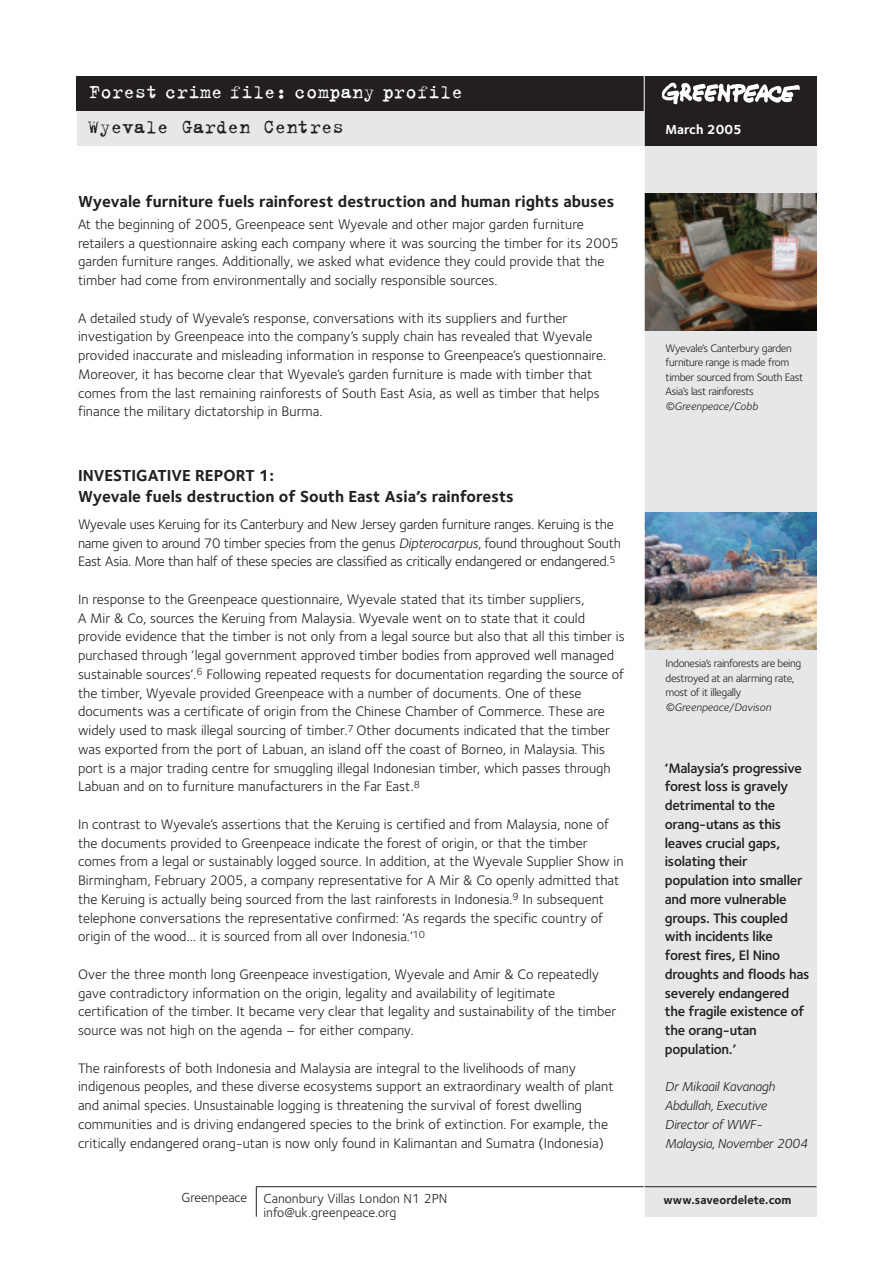
<style>
.page{position:relative;width:893px;height:1263px;background:#fff}
.page>*{position:absolute;margin:0;border:0;box-sizing:border-box;transform-origin:0 0}
.t1{font:21px "Trixie";color:#fff}
.t2{font:21px "Trixie";color:#231f20}
.t3{font:700 16.5px/21px "Foundry Sterling";color:#231f20}
.t4{font:14.25px/18.8px "Foundry Sterling";color:#231f20}
.t5{font:600 14.25px/18.8px "Foundry Sterling";letter-spacing:-.02em;color:#231f20}
.t6{font:14.25px/18.8px "Foundry Sterling";letter-spacing:-.02em;color:#231f20}
.t7{font:italic 13.5px/18.8px "Foundry Sterling";letter-spacing:-.02em;color:#231f20}
.t8{font:13.5px/14px "Foundry Sterling";color:#231f20}
.t9{font:700 13.5px "Foundry Sterling";color:#fff}
.t10{font:700 12px "Foundry Sterling";color:#231f20}
.t11{font:11.25px/14.5px "Foundry Sterling";letter-spacing:-.03em;color:#231f20}
.t12{font:italic 11.25px "Foundry Sterling";color:#231f20}
.s1{font-style:italic}
</style>
<div class="page">
<div style="left:644px;top:134px;width:172px;height:1082px;background:#e6e7e9"></div>
<div style="left:77px;top:77px;width:571px;height:34px;background:#231f20"></div>
<div style="left:77px;top:111px;width:739px;height:35px;background:#e6e7e9"></div>
<div style="left:644px;top:77px;width:172px;height:69px;background:#231f20"></div>
<svg style="left:662px;top:82px;width:138px;height:22px"></svg>
<hr style="left:256px;top:1186px;width:560px;height:1px;background:#231f20">
<hr style="left:256px;top:1187px;width:1px;height:30px;background:#231f20">
<img style="left:645px;top:512px;width:171px;height:137px">
<img style="left:645px;top:194px;width:171px;height:137px">
<hr style="left:644px;top:68px;width:1px;height:1165px;background:#fff">
<h1 class="t1" style="left:89px;top:79px;width:376px">Forest crime file: company profile</h1>
<h1 class="t2" style="left:88px;top:114px;width:258px">Wyevale Garden Centres</h1>
<p class="t3" style="left:78px;top:193px;width:538px">Wyevale furniture fuels rainforest destruction and human rights abuses</p>
<p class="t4" style="left:78px;top:216px;width:542px">At the beginning of 2005, Greenpeace sent Wyevale and other major garden furniture retailers a questionnaire asking each company where it was sourcing the timber for its 2005 garden furniture ranges. Additionally, we asked what evidence they could provide that the timber had come from environmentally and socially responsible sources.</p>
<p class="t4" style="left:78px;top:310px;width:530px">A detailed study of Wyevale’s response, conversations with its suppliers and further investigation by Greenpeace into the company’s supply chain has revealed that Wyevale provided inaccurate and misleading information in response to Greenpeace’s questionnaire.<br>Moreover, it has become clear that Wyevale’s garden furniture is made with timber that comes from the last remaining rainforests of South East Asia, as well as timber that helps finance the military dictatorship in Burma.</p>
<p class="t3" style="left:78px;top:467px;width:437px">INVESTIGATIVE REPORT 1:<br>Wyevale fuels destruction of South East Asia’s rainforests</p>
<p class="t6" style="left:78px;top:516px;width:544px">Wyevale uses Keruing for its Canterbury and New Jersey garden furniture ranges. Keruing is the name given to around 70 timber species from the genus <span class="s1">Dipterocarpus</span>, found throughout South<br>East Asia. More than half of these species are classified as critically endangered or endangered.<sup>5</sup></p>
<p class="t4" style="left:78px;top:591px;width:548px">In response to the Greenpeace questionnaire, Wyevale stated that its timber suppliers,<br>A Mir &amp; Co, sources the Keruing from Malaysia. Wyevale went on to state that it could provide evidence that the timber is not only from a legal source but also that all this timber is purchased through ‘legal government approved timber bodies from approved well managed sustainable sources’.<sup>6</sup> Following repeated requests for documentation regarding the source of the timber, Wyevale provided Greenpeace with a number of documents. One of these documents was a certificate of origin from the Chinese Chamber of Commerce. These are widely used to mask illegal sourcing of timber.<sup>7</sup> Other documents indicated that the timber was exported from the port of Labuan, an island off the coast of Borneo, in Malaysia. This port is a major trading centre for smuggling illegal Indonesian timber, which passes through Labuan and on to furniture manufacturers in the Far East.<sup>8</sup></p>
<p class="t4" style="left:78px;top:816px;width:547px">In contrast to Wyevale’s assertions that the Keruing is certified and from Malaysia, none of the documents provided to Greenpeace indicate the forest of origin, or that the timber comes from a legal or sustainably logged source. In addition, at the Wyevale Supplier Show in Birmingham, February 2005, a company representative for A Mir &amp; Co openly admitted that the Keruing is actually being sourced from the last rainforests in Indonesia.<sup>9</sup> In subsequent telephone conversations the representative confirmed: ‘As regards the specific country of origin of the wood… it is sourced from all over Indonesia.’<sup>10</sup></p>
<p class="t4" style="left:78px;top:966px;width:540px">Over the three month long Greenpeace investigation, Wyevale and Amir &amp; Co repeatedly gave contradictory information on the origin, legality and availability of legitimate certification of the timber. It became very clear that legality and sustainability of the timber source was not high on the agenda – for either company.</p>
<p class="t4" style="left:78px;top:1060px;width:537px">The rainforests of both Indonesia and Malaysia are integral to the livelihoods of many indigenous peoples, and these diverse ecosystems support an extraordinary wealth of plant and animal species. Unsustainable logging is threatening the survival of forest dwelling communities and is driving endangered species to the brink of extinction. For example, the critically endangered orang-utan is now only found in Kalimantan and Sumatra (Indonesia)</p>
<p class="t9" style="left:665px;top:124px;width:78px">March 2005</p>
<p class="t11" style="left:665px;top:341px;width:139px">Wyevale’s Canterbury garden furniture range is made from timber sourced from South East<br>Asia’s last rainforests</p>
<p class="t12" style="left:665px;top:401px;width:94px">©Greenpeace/Cobb</p>
<p class="t11" style="left:665px;top:657px;width:137px">Indonesia’s rainforests are being destroyed at an alarming rate, most of it illegally</p>
<p class="t12" style="left:665px;top:702px;width:107px">©Greenpeace/Davison</p>
<p class="t5" style="left:665px;top:760px;width:146px">‘Malaysia’s progressive forest loss is gravely detrimental to the orang-utans as this leaves crucial gaps, isolating their population into smaller and more vulnerable groups. This coupled with incidents like forest fires, El Nino droughts and floods has severely endangered the fragile existence of the orang-utan population.’</p>
<p class="t7" style="left:665px;top:1078px;width:144px">Dr Mikaail Kavanagh<br>Abdullah, Executive<br>Director of WWF-<br>Malaysia, November 2004</p>
<p class="t8" style="left:263px;top:1192px;width:186px;text-indent:-82px">Greenpeace Canonbury Villas London N1 2PN info@uk.greenpeace.org</p>
<p class="t10" style="left:663px;top:1196px;width:130px">www.saveordelete.com</p>
</div>
